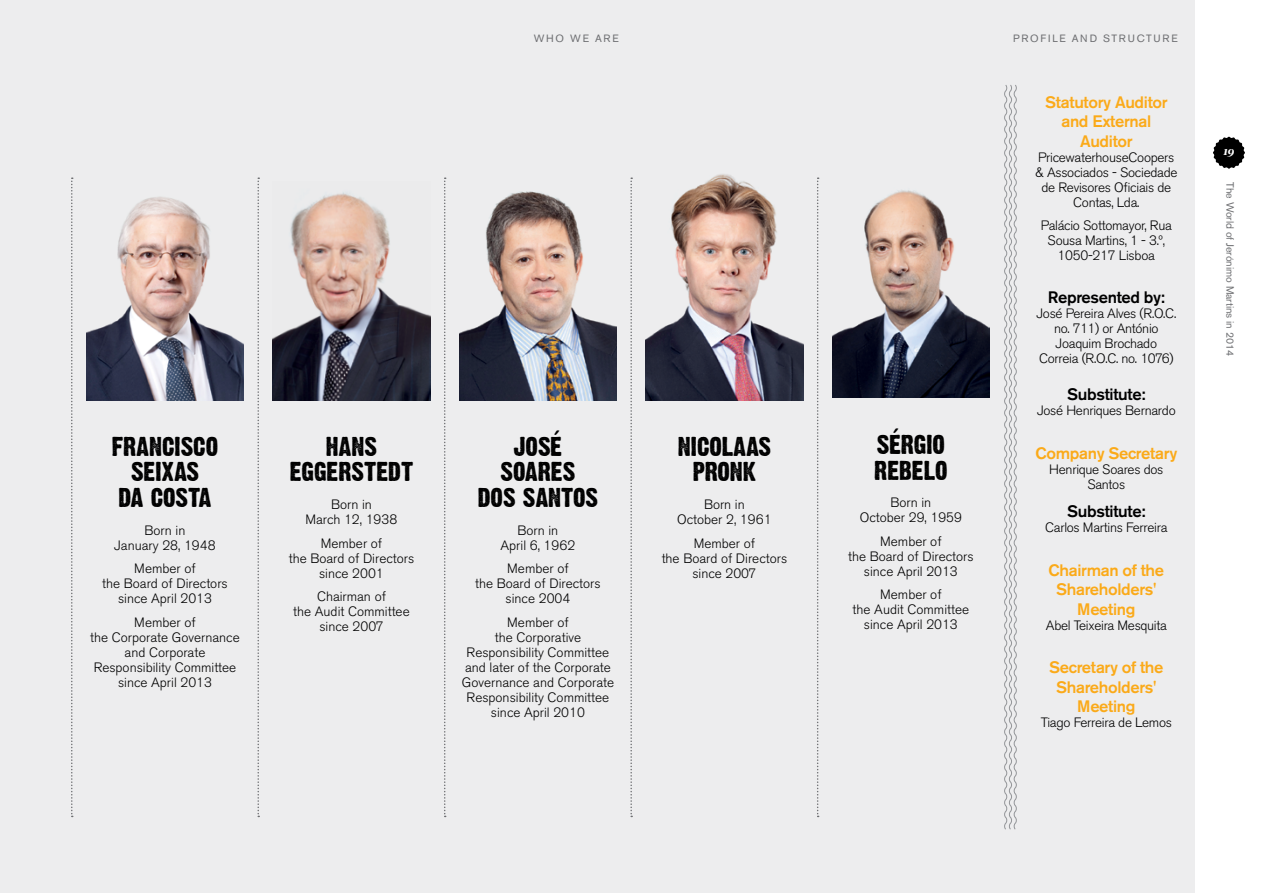
<style>
.page{position:relative;width:1263px;height:893px;background:#fff}
.page>*{position:absolute;margin:0;border:0;box-sizing:border-box;transform-origin:0 0}
.t1{font:24px/25.5px "Suja";color:#000;text-align:center}
.t2{font:500 16.5px/19.5px "Akzidenz Grotesk BE";letter-spacing:-.02em;color:#fbaa19;text-align:center}
.t3{font:500 16.5px "Akzidenz Grotesk BE";letter-spacing:-.02em;color:#000}
.t4{font:300 13.5px/15px "Akzidenz Grotesk BE";color:#000;text-align:center}
.t5{font:300 13.5px/15px "Akzidenz Grotesk BE";letter-spacing:-.02em;color:#000;text-align:center}
.t6{font:italic 900 12px "Freight Disp";color:#fff}
.t7{font:10.5px "Akzidenz Grotesk BE";color:#6d6e71}
.t8{font:10.5px "Akzidenz Grotesk BE";letter-spacing:.17em;color:#6d6e71}
</style>
<div class="page">
<div style="left:0;top:0;width:1195px;height:893px;background:#ededee"></div>
<img style="left:86px;top:197px;width:158px;height:203px">
<img style="left:273px;top:192px;width:157px;height:208px">
<img style="left:459px;top:191px;width:158px;height:209px">
<img style="left:646px;top:174px;width:157px;height:226px">
<img style="left:832px;top:190px;width:157px;height:208px">
<svg style="left:444px;top:177px;width:2px;height:640px"></svg>
<svg style="left:817px;top:177px;width:2px;height:640px"></svg>
<svg style="left:257px;top:177px;width:2px;height:640px"></svg>
<svg style="left:630px;top:177px;width:2px;height:640px"></svg>
<svg style="left:71px;top:177px;width:2px;height:640px"></svg>
<svg style="left:1213px;top:137px;width:32px;height:32px"></svg>
<svg style="left:1004px;top:85px;width:13px;height:745px"></svg>
<p class="t7" style="left:534px;top:32px;width:86px">WHO WE ARE</p>
<h1 class="t1" style="left:112px;top:434px;width:108px">FRANCISCO<br>SEIXAS<br>DA COSTA</h1>
<p class="t4" style="left:114px;top:523px;width:103px">Born in<br>January 28, 1948</p>
<p class="t4" style="left:102px;top:561px;width:127px">Member of<br>the Board of Directors since April 2013</p>
<p class="t4" style="left:90px;top:615px;width:151px">Member of<br>the Corporate Governance and Corporate<br>Responsibility Committee since April 2013</p>
<h1 class="t1" style="left:290px;top:434px;width:124px">HANS<br>EGGERSTEDT</h1>
<p class="t4" style="left:305px;top:497px;width:93px">Born in<br>March 12, 1938</p>
<p class="t4" style="left:289px;top:536px;width:127px">Member of<br>the Board of Directors since 2001</p>
<p class="t4" style="left:293px;top:589px;width:118px">Chairman of<br>the Audit Committee since 2007</p>
<h1 class="t1" style="left:478px;top:434px;width:122px">JOSÉ<br>SOARES<br>DOS SANTOS</h1>
<p class="t4" style="left:500px;top:523px;width:76px">Born in<br>April 6, 1962</p>
<p class="t4" style="left:475px;top:561px;width:127px">Member of<br>the Board of Directors since 2004</p>
<p class="t4" style="left:462px;top:615px;width:154px">Member of<br>the Corporative<br>Responsibility Committee and later of the Corporate<br>Governance and Corporate<br>Responsibility Committee since April 2010</p>
<h1 class="t1" style="left:678px;top:434px;width:94px">NICOLAAS<br>PRONK</h1>
<p class="t4" style="left:677px;top:497px;width:96px">Born in<br>October 2, 1961</p>
<p class="t4" style="left:662px;top:536px;width:127px">Member of<br>the Board of Directors since 2007</p>
<h1 class="t1" style="left:874px;top:432px;width:75px;text-align:left">SÉRGIO<br>REBELO</h1>
<p class="t4" style="left:860px;top:496px;width:104px">Born in<br>October 29, 1959</p>
<p class="t4" style="left:848px;top:534px;width:127px">Member of<br>the Board of Directors since April 2013</p>
<p class="t4" style="left:853px;top:588px;width:118px">Member of<br>the Audit Committee since April 2013</p>
<p class="t8" style="left:1013px;top:32px;width:166px">PROFILE AND STRUCTURE</p>
<p class="t2" style="left:1045px;top:92px;width:124px">Statutory Auditor and External<br>Auditor</p>
<p class="t5" style="left:1035px;top:150px;width:144px">PricewaterhouseCoopers &amp; Associados - Sociedade de Revisores Oficiais de<br>Contas, Lda.</p>
<p class="t5" style="left:1041px;top:218px;width:133px">Palácio Sottomayor, Rua<br>Sousa Martins, 1 - 3.º,<br>1050-217 Lisboa</p>
<p class="t3" style="left:1048px;top:287px;width:119px">Represented by:</p>
<p class="t5" style="left:1036px;top:306px;width:141px">José Pereira Alves (R.O.C. no. 711) or António<br>Joaquim Brochado<br>Correia (R.O.C. no. 1076)</p>
<p class="t3" style="left:1067px;top:384px;width:80px">Substitute:</p>
<p class="t5" style="left:1037px;top:403px;width:140px">José Henriques Bernardo</p>
<p class="t2" style="left:1035px;top:443px;width:143px">Company Secretary</p>
<p class="t5" style="left:1049px;top:462px;width:116px">Henrique Soares dos<br>Santos</p>
<p class="t3" style="left:1067px;top:501px;width:80px">Substitute:</p>
<p class="t5" style="left:1045px;top:520px;width:124px">Carlos Martins Ferreira</p>
<p class="t2" style="left:1048px;top:560px;width:117px">Chairman of the<br>Shareholders'<br>Meeting</p>
<p class="t5" style="left:1046px;top:618px;width:122px">Abel Teixeira Mesquita</p>
<p class="t2" style="left:1049px;top:658px;width:116px">Secretary of the<br>Shareholders'<br>Meeting</p>
<p class="t5" style="left:1041px;top:715px;width:133px">Tiago Ferreira de Lemos</p>
<p class="t6" style="left:1223px;top:145px;width:13px">19</p>
<p class="t7" style="left:1236px;top:182px;width:175px;rotate:90deg">THE WORLD OF JERÓNIMO MARTINS IN 2014</p>
</div>
